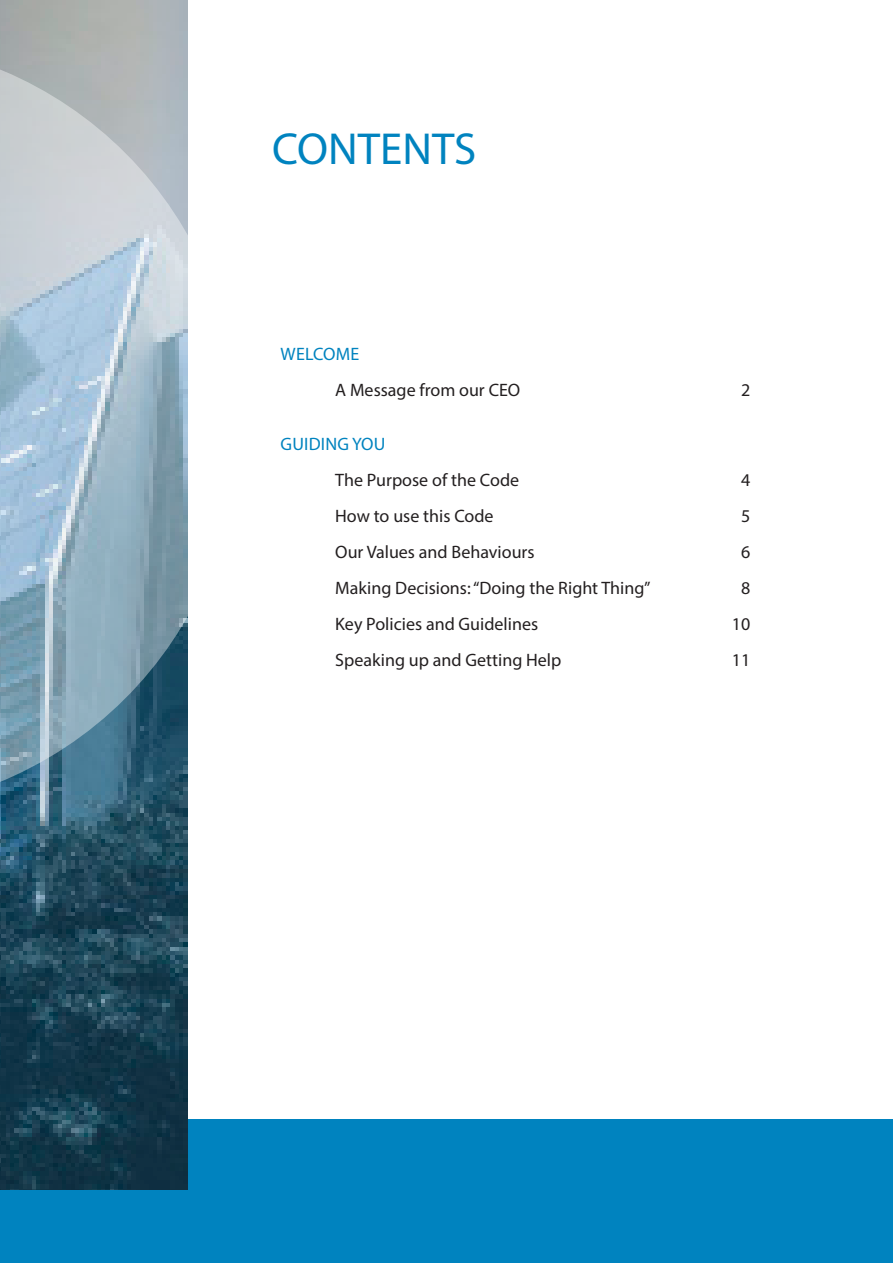
<style>
.page{position:relative;width:893px;height:1263px;background:#fff}
.page>*{position:absolute;margin:0;border:0;box-sizing:border-box;transform-origin:0 0}
.t1{font:45px "Myriad Pro";color:#0083bf}
.TOC_-_Title_and_Page{font:18px "Myriad Pro";color:#231f20}
.TOC_Header{font:18px "Myriad Pro";letter-spacing:.01em;color:#0083bf}
</style>
<div class="page">
<div style="left:0;top:1120px;width:893px;height:143px;background:#0083bf"></div>
<img style="left:30px;top:865px;width:157px;height:325px">
<svg style="left:0;top:0;width:188px;height:865px"></svg>
<svg style="left:0;top:437px;width:30px;height:753px"></svg>
<p class="t1" style="left:272px;top:121px;width:206px">CONTENTS</p>
<p class="TOC_Header" style="left:281px;top:343px;width:80px">WELCOME</p>
<p class="TOC_-_Title_and_Page" style="left:335px;top:379px;width:187px">A Message from our CEO</p>
<p class="TOC_-_Title_and_Page" style="left:741px;top:379px;width:11px">2</p>
<p class="TOC_Header" style="left:281px;top:433px;width:106px">GUIDING YOU</p>
<p class="TOC_-_Title_and_Page" style="left:335px;top:469px;width:185px">The Purpose of the Code</p>
<p class="TOC_-_Title_and_Page" style="left:741px;top:469px;width:11px">4</p>
<p class="TOC_-_Title_and_Page" style="left:335px;top:505px;width:160px">How to use this Code</p>
<p class="TOC_-_Title_and_Page" style="left:741px;top:505px;width:11px">5</p>
<p class="TOC_-_Title_and_Page" style="left:335px;top:541px;width:201px">Our Values and Behaviours</p>
<p class="TOC_-_Title_and_Page" style="left:741px;top:541px;width:11px">6</p>
<p class="TOC_-_Title_and_Page" style="left:335px;top:577px;width:317px">Making Decisions: “Doing the Right Thing”</p>
<p class="TOC_-_Title_and_Page" style="left:741px;top:577px;width:11px">8</p>
<p class="TOC_-_Title_and_Page" style="left:335px;top:613px;width:204px">Key Policies and Guidelines</p>
<p class="TOC_-_Title_and_Page" style="left:732px;top:613px;width:20px">10</p>
<p class="TOC_-_Title_and_Page" style="left:335px;top:649px;width:228px">Speaking up and Getting Help</p>
<p class="TOC_-_Title_and_Page" style="left:732px;top:649px;width:20px">11</p>
</div>
